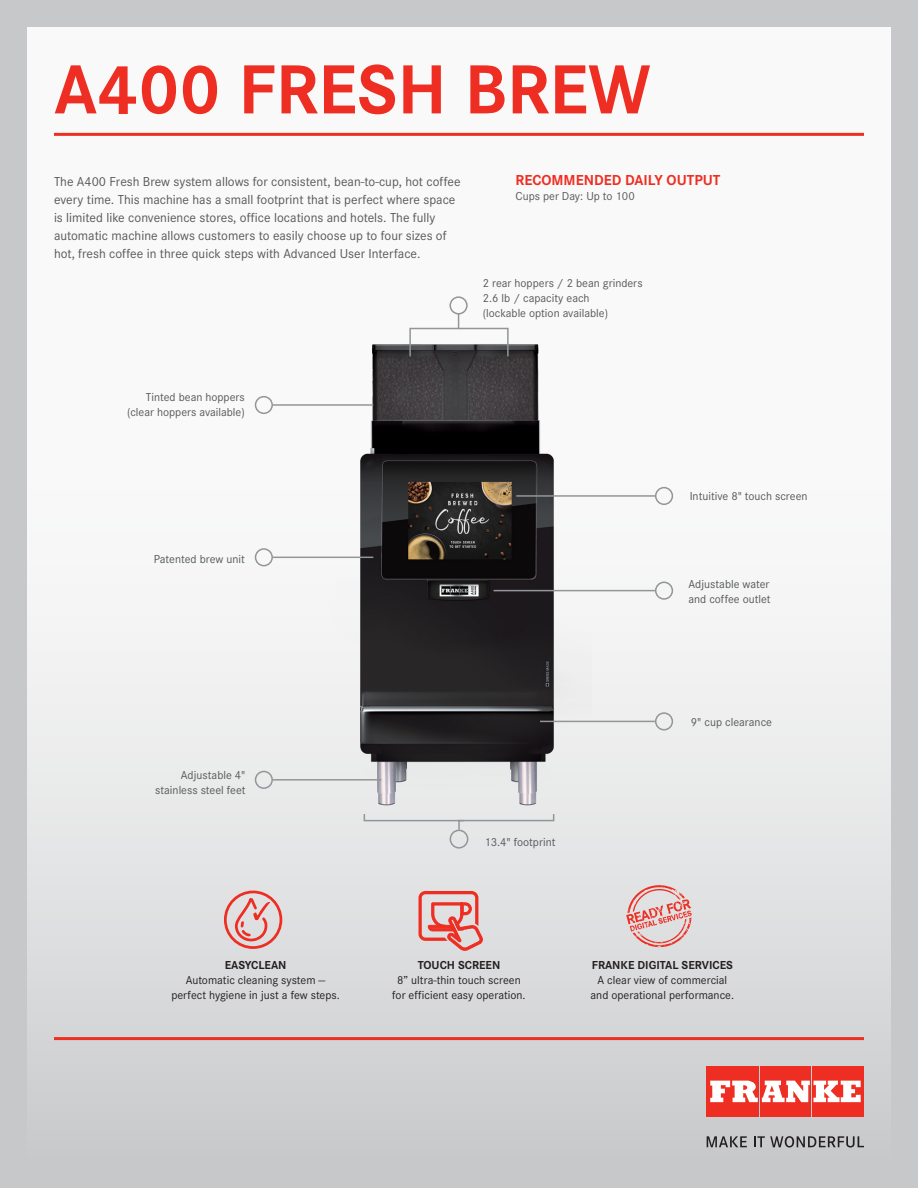
<style>
.page{position:relative;width:918px;height:1188px;background:#c7c8ca}
.page>*{position:absolute;margin:0;border:0;box-sizing:border-box;transform-origin:0 0}
.t1{font:700 72px "Corporate S";color:#ee2e22}
.t2{font:700 15px "Corporate S";color:#ee2e22}
.t3{font:13.5px/18px "Corporate S";color:#57585a}
.t4{font:12px/15px "Corporate S";color:#57585a}
.t5{font:12px/15px "Corporate S";color:#231f20;text-align:center}
.t6{font:700 12px "Corporate S";color:#231f20}
</style>
<div class="page">
<div style="left:27px;top:27px;width:864px;height:1134px;background:linear-gradient(to bottom,#fff,#d5d6d8)"></div>
<div style="left:707px;top:1066px;width:52px;height:50px;background:#ee2e22"></div>
<div style="left:760px;top:1066px;width:51px;height:50px;background:#ee2e22"></div>
<div style="left:812px;top:1066px;width:52px;height:50px;background:#ee2e22"></div>
<svg style="left:710px;top:1081px;width:151px;height:21px"></svg>
<svg style="left:707px;top:1136px;width:40px;height:11px"></svg>
<svg style="left:754px;top:1136px;width:110px;height:12px"></svg>
<hr style="left:54px;top:133px;width:810px;height:3px;background:#ee2e22">
<hr style="left:54px;top:1037px;width:810px;height:3px;background:#ee2e22">
<img style="left:316px;top:314px;width:276px;height:557px">
<hr style="left:273px;top:557px;width:100px;height:1px;background:#939598">
<div style="left:255px;top:548px;width:18px;height:18px;border:2px solid #939598;border-radius:50%"></div>
<hr style="left:273px;top:404px;width:100px;height:2px;background:#939598">
<div style="left:255px;top:396px;width:18px;height:18px;border:2px solid #939598;border-radius:50%"></div>
<hr style="left:540px;top:721px;width:115px;height:1px;background:#939598">
<div style="left:655px;top:712px;width:18px;height:19px;border:2px solid #939598;border-radius:50%"></div>
<hr style="left:516px;top:495px;width:139px;height:2px;background:#939598">
<div style="left:655px;top:487px;width:18px;height:18px;border:2px solid #939598;border-radius:50%"></div>
<hr style="left:494px;top:590px;width:161px;height:1px;background:#939598">
<div style="left:655px;top:582px;width:18px;height:18px;border:2px solid #939598;border-radius:50%"></div>
<div style="left:449px;top:296px;width:19px;height:19px;border:2px solid #939598;border-radius:50%"></div>
<svg style="left:409px;top:312px;width:100px;height:46px;background:#bdbdbe"></svg>
<div style="left:450px;top:830px;width:18px;height:19px;border:2px solid #939598;border-radius:50%"></div>
<svg style="left:363px;top:813px;width:192px;height:18px;background:#dfdfe0"></svg>
<div style="left:224px;top:891px;width:58px;height:58px;border:3px solid #ee2e22;border-radius:50%"></div>
<svg style="left:234px;top:896px;width:36px;height:47px;background:#e2b3b1"></svg>
<svg style="left:419px;top:891px;width:64px;height:60px;background:#e4a09d"></svg>
<hr style="left:273px;top:779px;width:108px;height:2px;background:#939598">
<div style="left:255px;top:771px;width:18px;height:18px;border:2px solid #939598;border-radius:50%"></div>
<img style="left:623px;top:883px;width:73px;height:68px">
<p class="t1" style="left:54px;top:33px;width:598px">A400 FRESH BREW</p>
<p class="t3" style="left:54px;top:172px;width:408px">The A400 Fresh Brew system allows for consistent, bean-to-cup, hot coffee every time. This machine has a small footprint that is perfect where space is limited like convenience stores, office locations and hotels. The fully automatic machine allows customers to easily choose up to four sizes of hot, fresh coffee in three quick steps with Advanced User Interface.</p>
<p class="t2" style="left:516px;top:169px;width:206px">RECOMMENDED DAILY OUTPUT</p>
<p class="t4" style="left:516px;top:188px;width:121px">Cups per Day: Up to 100</p>
<p class="t4" style="left:483px;top:275px;width:161px">2 rear hoppers / 2 bean grinders</p>
<p class="t4" style="left:483px;top:290px;width:127px">2.6 lb / capacity each (lockable option available)</p>
<p class="t4" style="left:127px;top:389px;width:119px;text-align:right">Tinted bean hoppers (clear hoppers available)</p>
<p class="t4" style="left:154px;top:550px;width:93px">Patented brew unit</p>
<p class="t4" style="left:690px;top:488px;width:119px">Intuitive 8" touch screen</p>
<p class="t4" style="left:688px;top:576px;width:84px">Adjustable water and coffee outlet</p>
<p class="t4" style="left:155px;top:766px;width:92px;text-align:right">Adjustable 4" stainless steel feet</p>
<p class="t4" style="left:484px;top:833px;width:73px">13.4" footprint</p>
<p class="t4" style="left:691px;top:714px;width:83px">9" cup clearance</p>
<p class="t6" style="left:225px;top:956px;width:63px">EASYCLEAN</p>
<p class="t5" style="left:171px;top:972px;width:170px">Automatic cleaning system — perfect hygiene in just a few steps.</p>
<p class="t6" style="left:418px;top:956px;width:84px">TOUCH SCREEN</p>
<p class="t5" style="left:392px;top:972px;width:135px">8” ultra-thin touch screen for efficient easy operation.</p>
<p class="t6" style="left:592px;top:956px;width:143px">FRANKE DIGITAL SERVICES</p>
<p class="t5" style="left:591px;top:972px;width:145px">A clear view of commercial and operational performance.</p>
</div>
